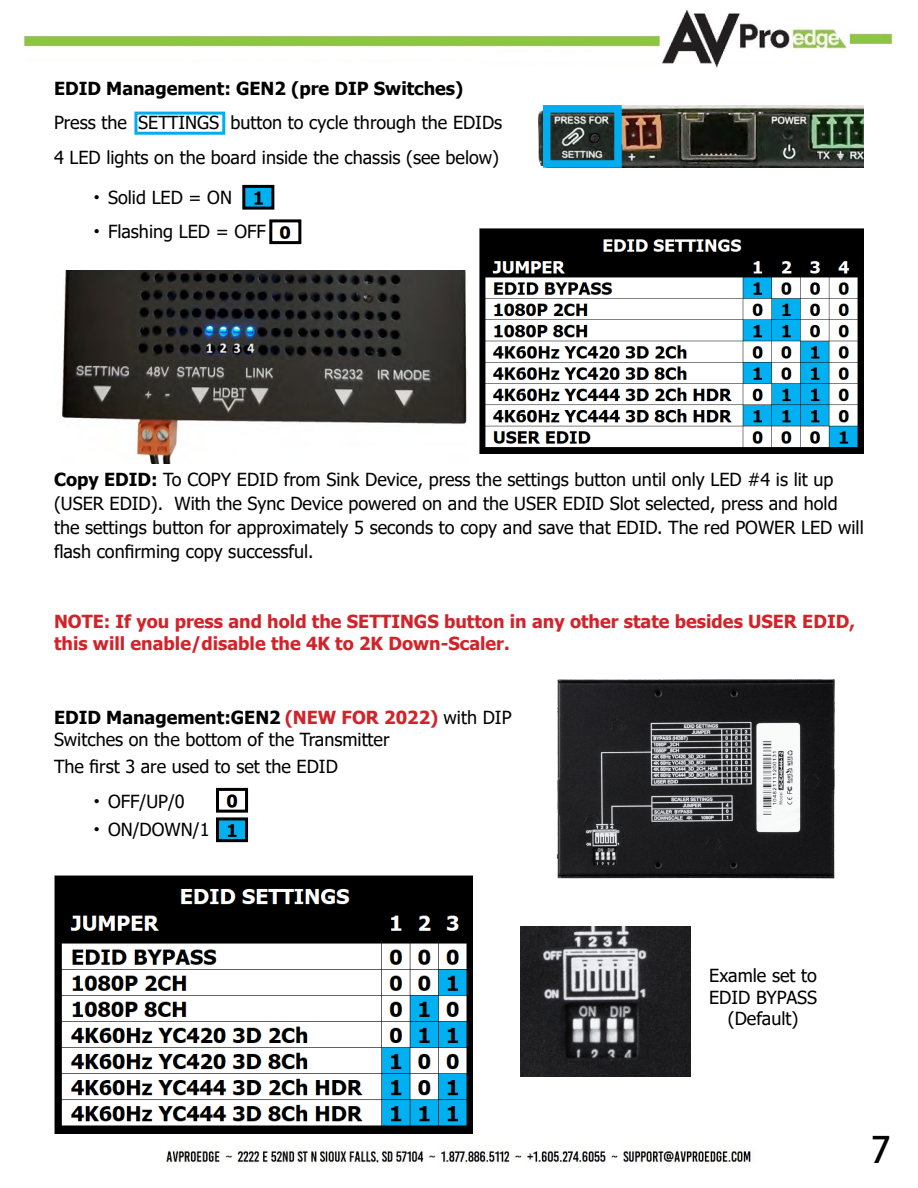
<style>
.page{position:relative;width:918px;height:1188px;background:#fff}
.page>*{position:absolute;margin:0;border:0;box-sizing:border-box;transform-origin:0 0}
.t1{font:36px "Adobe Heiti Std";color:#000}
.t2{font:18px/24px "Tahoma";color:#000}
.t3{font:700 18px/21.6px "Tahoma";color:#d2232a}
.t4{font:700 18px "Tahoma";color:#000}
.s1{font-family:"Adobe Heiti Std"}
.s2{font-weight:700}
.s3{font-weight:700;color:#d2232a}
</style>
<div class="page">
<img style="left:23px;top:10px;width:870px;height:1154px">
<img style="left:56px;top:270px;width:412px;height:193px">
<img style="left:521px;top:927px;width:169px;height:149px">
<img style="left:480px;top:228px;width:384px;height:226px">
<img style="left:550px;top:674px;width:291px;height:205px">
<div style="left:134px;top:112px;width:91px;height:23px;border:3px solid #00aeef"></div>
<img style="left:537px;top:103px;width:327px;height:65px">
<div style="left:543px;top:105px;width:79px;height:63px;border:8px solid #00aeef"></div>
<img style="left:246px;top:189px;width:24px;height:17px">
<div style="left:242px;top:185px;width:32px;height:25px;border:3px solid #000"></div>
<img style="left:273px;top:223px;width:24px;height:17px">
<div style="left:269px;top:219px;width:32px;height:25px;border:3px solid #000"></div>
<img style="left:220px;top:821px;width:24px;height:17px">
<div style="left:216px;top:817px;width:32px;height:25px;border:3px solid #000"></div>
<img style="left:220px;top:792px;width:24px;height:17px">
<div style="left:216px;top:788px;width:32px;height:25px;border:3px solid #000"></div>
<img style="left:54px;top:875px;width:419px;height:258px">
<p class="t4" style="left:54px;top:76px;width:411px">EDID Management: GEN2 (pre DIP Switches)</p>
<p class="t2" style="left:54px;top:106px;width:450px;line-height:34.5px">Press the SETTINGS button to cycle through the EDIDs<br>4 LED lights on the board inside the chassis (see below)</p>
<p class="t2" style="left:88px;top:182px;width:180px;line-height:33.8px"><span class="s1">·</span>Solid LED = ON <span class="s1">·</span>Flashing LED = OFF</p>
<p class="t2" style="left:54px;top:469px;width:811px"><span class="s2">Copy EDID:</span> To COPY EDID from Sink Device, press the settings button until only LED #4 is lit up (USER EDID). With the Sync Device powered on and the USER EDID Slot selected, press and hold the settings button for approximately 5 seconds to copy and save that EDID. The red POWER LED will flash confirming copy successful.</p>
<p class="t3" style="left:54px;top:612px;width:802px">NOTE: If you press and hold the SETTINGS button in any other state besides USER EDID, this will enable/disable the 4K to 2K Down-Scaler.</p>
<p class="t2" style="left:54px;top:708px;width:459px;line-height:21.6px"><span class="s2">EDID Management:GEN2</span> <span class="s3">(NEW FOR 2022)</span> with DIP<br>Switches on the bottom of the Transmitter</p>
<p class="t2" style="left:88px;top:751px;width:252px;line-height:34.5px;text-indent:-34px">The first 3 are used to set the EDID <span class="s1">·</span>OFF/UP/0</p>
<p class="t2" style="left:88px;top:818px;width:123px"><span class="s1">·</span>ON/DOWN/1</p>
<p class="t2" style="left:709px;top:966px;width:109px;line-height:21.6px;text-align:center">Examle set to<br>EDID BYPASS (Default)</p>
<h1 class="t1" style="left:871px;top:1128px;width:22px">7</h1>
</div>
